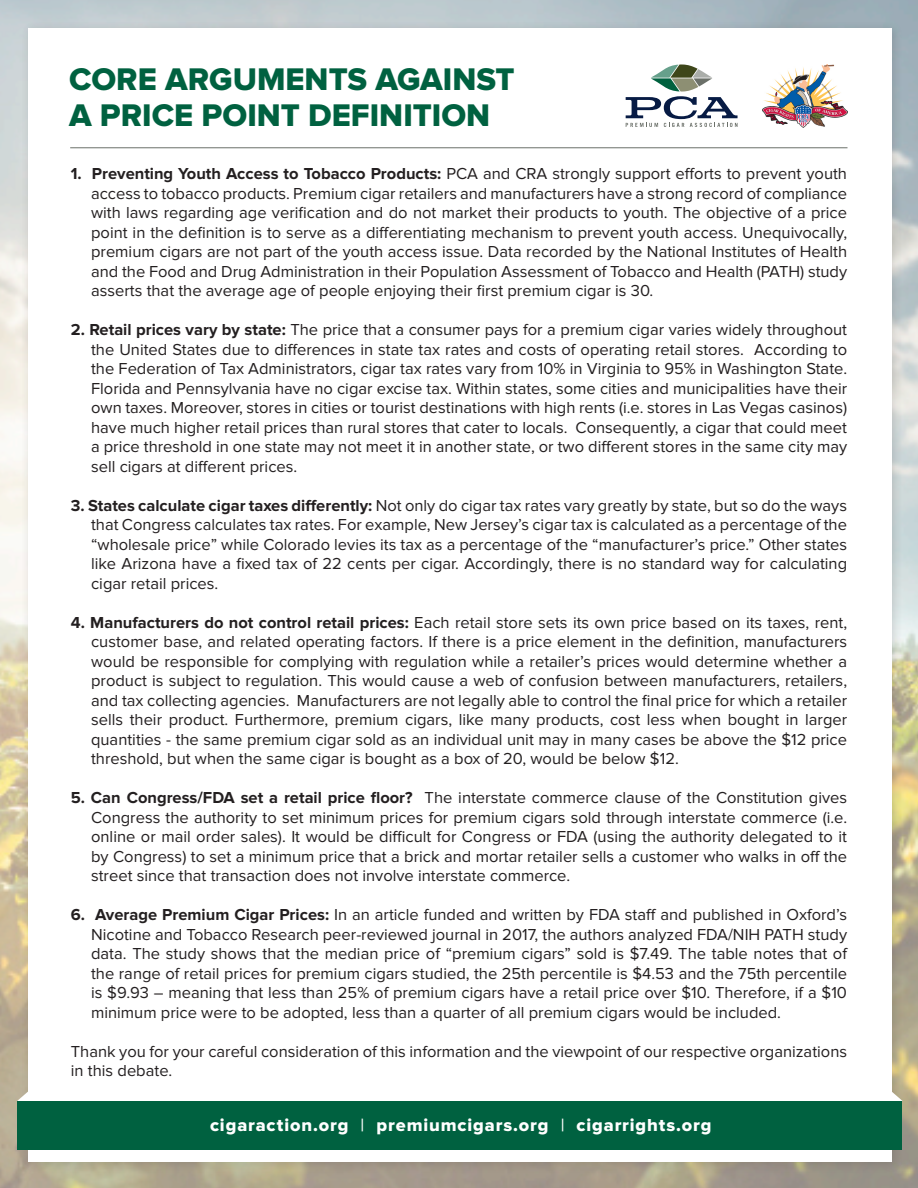
<style>
.page{position:relative;width:918px;height:1188px;background:#fff}
.page>*{position:absolute;margin:0;border:0;box-sizing:border-box;transform-origin:0 0}
.t1{font:32.4px "Proxima Nova Extrabld";color:#006140}
.t2{font:18px "Proxima Nova Extrabld";letter-spacing:.05em;color:#fff}
.t3{font:16.5px/19.5px "Proxima Nova";color:#231f20;text-align:justify}
.s1{font-weight:700}
.s2{font-family:"Proxima Nova";font-weight:500}
</style>
<div class="page">
<div style="left:21px;top:21px;width:883px;height:1153px;background:#231f20;opacity:.15"></div>
<div style="left:28px;top:28px;width:864px;height:1134px;background:#fff"></div>
<hr style="left:70px;top:148px;width:778px;height:1px;background:#6b7069">
<img style="left:763px;top:64px;width:85px;height:63px">
<svg style="left:626px;top:64px;width:112px;height:63px"></svg>
<svg style="left:17px;top:1088px;width:11px;height:13px"></svg>
<svg style="left:892px;top:1088px;width:10px;height:13px"></svg>
<div style="left:17px;top:1101px;width:885px;height:49px;background:#006140"></div>
<p class="t1" style="left:69px;top:61px;width:447px">CORE ARGUMENTS AGAINST</p>
<p class="t1" style="left:69px;top:96px;width:423px">A PRICE POINT DEFINITION</p>
<p class="t3" style="left:91px;top:164px;width:758px;text-indent:-20px"><span class="s1">1. Preventing Youth Access to Tobacco Products:</span> PCA and CRA strongly support efforts to prevent youth access to tobacco products. Premium cigar retailers and manufacturers have a strong record of compliance with laws regarding age verification and do not market their products to youth. The objective of a price point in the definition is to serve as a differentiating mechanism to prevent youth access. Unequivocally, premium cigars are not part of the youth access issue. Data recorded by the National Institutes of Health and the Food and Drug Administration in their Population Assessment of Tobacco and Health (PATH) study asserts that the average age of people enjoying their first premium cigar is 30.</p>
<p class="t3" style="left:91px;top:320px;width:758px;text-indent:-20px"><span class="s1">2. Retail prices vary by state:</span> The price that a consumer pays for a premium cigar varies widely throughout the United States due to differences in state tax rates and costs of operating retail stores. According to the Federation of Tax Administrators, cigar tax rates vary from 10% in Virginia to 95% in Washington State.<br>Florida and Pennsylvania have no cigar excise tax. Within states, some cities and municipalities have their own taxes. Moreover, stores in cities or tourist destinations with high rents (i.e. stores in Las Vegas casinos) have much higher retail prices than rural stores that cater to locals. Consequently, a cigar that could meet a price threshold in one state may not meet it in another state, or two different stores in the same city may sell cigars at different prices.</p>
<p class="t3" style="left:91px;top:496px;width:758px;text-indent:-20px"><span class="s1">3. States calculate cigar taxes differently:</span> Not only do cigar tax rates vary greatly by state, but so do the ways that Congress calculates tax rates. For example, New Jersey’s cigar tax is calculated as a percentage of the “wholesale price” while Colorado levies its tax as a percentage of the “manufacturer’s price.” Other states like Arizona have a fixed tax of 22 cents per cigar. Accordingly, there is no standard way for calculating cigar retail prices.</p>
<p class="t3" style="left:91px;top:613px;width:758px;text-indent:-20px"><span class="s1">4. Manufacturers do not control retail prices:</span> Each retail store sets its own price based on its taxes, rent, customer base, and related operating factors. If there is a price element in the definition, manufacturers would be responsible for complying with regulation while a retailer’s prices would determine whether a product is subject to regulation. This would cause a web of confusion between manufacturers, retailers, and tax collecting agencies. Manufacturers are not legally able to control the final price for which a retailer sells their product. Furthermore, premium cigars, like many products, cost less when bought in larger quantities - the same premium cigar sold as an individual unit may in many cases be above the $12 price threshold, but when the same cigar is bought as a box of 20, would be below $12.</p>
<p class="t3" style="left:91px;top:788px;width:758px;text-indent:-20px"><span class="s1">5. Can Congress/FDA set a retail price floor?</span> The interstate commerce clause of the Constitution gives Congress the authority to set minimum prices for premium cigars sold through interstate commerce (i.e. online or mail order sales). It would be difficult for Congress or FDA (using the authority delegated to it by Congress) to set a minimum price that a brick and mortar retailer sells a customer who walks in off the street since that transaction does not involve interstate commerce.</p>
<p class="t3" style="left:91px;top:905px;width:758px;text-indent:-20px"><span class="s1">6. Average Premium Cigar Prices:</span> In an article funded and written by FDA staff and published in Oxford’s Nicotine and Tobacco Research peer-reviewed journal in 2017, the authors analyzed FDA/NIH PATH study data. The study shows that the median price of “premium cigars” sold is $7.49. The table notes that of the range of retail prices for premium cigars studied, the 25th percentile is $4.53 and the 75th percentile is $9.93 – meaning that less than 25% of premium cigars have a retail price over $10. Therefore, if a $10 minimum price were to be adopted, less than a quarter of all premium cigars would be included.</p>
<p class="t3" style="left:71px;top:1042px;width:778px">Thank you for your careful consideration of this information and the viewpoint of our respective organizations in this debate.</p>
<p class="t2" style="left:210px;top:1115px;width:503px">cigaraction.org <span class="s2">|</span> premiumcigars.org <span class="s2">|</span> cigarrights.org</p>
</div>
